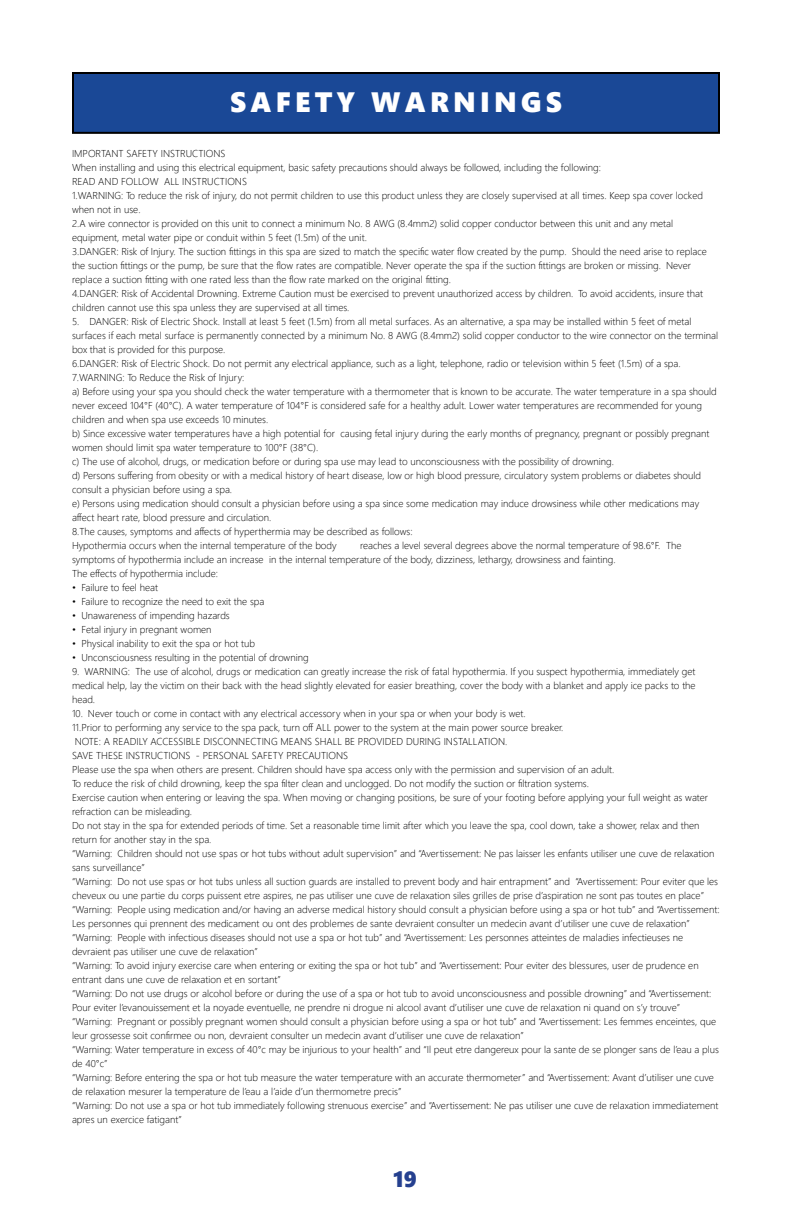
<style>
.page{position:relative;width:792px;height:1224px;background:#fff}
.page>*{position:absolute;margin:0;border:0;box-sizing:border-box;transform-origin:0 0}
.t1{font:28px "Segoe UI Black";letter-spacing:.15em;color:#fff}
.t2{font:22px "Segoe UI Black";color:#25408f}
.t3{font:300 10px/14px "Segoe UI";color:#000}
</style>
<div class="page">
<div style="left:73px;top:73px;width:646px;height:60px;background:#1a4896"></div>
<div style="left:72px;top:72px;width:648px;height:62px;border:2px solid #000"></div>
<h1 class="t1" style="left:230px;top:82px;width:333px">SAFETY WARNINGS</h1>
<p class="t3" style="left:72px;top:146px;width:636px">IMPORTANT SAFETY INSTRUCTIONS<br>When installing and using this electrical equipment, basic safety precautions should always be followed, including the following:<br>READ AND FOLLOW ALL INSTRUCTIONS<br>1.WARNING: To reduce the risk of injury, do not permit children to use this product unless they are closely supervised at all times. Keep spa cover locked when not in use.<br>2.A wire connector is provided on this unit to connect a minimum No. 8 AWG (8.4mm2) solid copper conductor between this unit and any metal equipment, metal water pipe or conduit within 5 feet (1.5m) of the unit.<br>3.DANGER: Risk of Injury. The suction fittings in this spa are sized to match the specific water flow created by the pump. Should the need arise to replace the suction fittings or the pump, be sure that the flow rates are compatible. Never operate the spa if the suction fittings are broken or missing. Never replace a suction fitting with one rated less than the flow rate marked on the original fitting.<br>4.DANGER: Risk of Accidental Drowning. Extreme Caution must be exercised to prevent unauthorized access by children. To avoid accidents, insure that children cannot use this spa unless they are supervised at all times.</p>
<p class="t3" style="left:72px;top:314px;width:648px">5. DANGER: Risk of Electric Shock. Install at least 5 feet (1.5m) from all metal surfaces. As an alternative, a spa may be installed within 5 feet of metal surfaces if each metal surface is permanently connected by a minimum No. 8 AWG (8.4mm2) solid copper conductor to the wire connector on the terminal box that is provided for this purpose.<br>6.DANGER: Risk of Electric Shock. Do not permit any electrical appliance, such as a light, telephone, radio or television within 5 feet (1.5m) of a spa.<br>7.WARNING: To Reduce the Risk of Injury:<br>a) Before using your spa you should check the water temperature with a thermometer that is known to be accurate. The water temperature in a spa should never exceed 104°F (40°C). A water temperature of 104°F is considered safe for a healthy adult. Lower water temperatures are recommended for young children and when spa use exceeds 10 minutes.<br>b) Since excessive water temperatures have a high potential for causing fetal injury during the early months of pregnancy, pregnant or possibly pregnant women should limit spa water temperature to 100°F (38°C).<br>c) The use of alcohol, drugs, or medication before or during spa use may lead to unconsciousness with the possibility of drowning.<br>d) Persons suffering from obesity or with a medical history of heart disease, low or high blood pressure, circulatory system problems or diabetes should consult a physician before using a spa.<br>e) Persons using medication should consult a physician before using a spa since some medication may induce drowsiness while other medications may affect heart rate, blood pressure and circulation.<br>8.The causes, symptoms and affects of hyperthermia may be described as follows:<br>Hypothermia occurs when the internal temperature of the body</p>
<p class="t3" style="left:72px;top:538px;width:611px;text-indent:288px">reaches a level several degrees above the normal temperature of 98.6°F. The symptoms of hypothermia include an increase in the internal temperature of the body, dizziness, lethargy, drowsiness and fainting.<br>The effects of hypothermia include:</p>
<p class="t3" style="left:72px;top:580px;width:88px">• Failure to feel heat</p>
<p class="t3" style="left:72px;top:594px;width:194px">• Failure to recognize the need to exit the spa</p>
<p class="t3" style="left:72px;top:608px;width:159px">• Unawareness of impending hazards</p>
<p class="t3" style="left:72px;top:622px;width:141px">• Fetal injury in pregnant women</p>
<p class="t3" style="left:72px;top:636px;width:185px">• Physical inability to exit the spa or hot tub</p>
<p class="t3" style="left:72px;top:650px;width:238px">• Unconsciousness resulting in the potential of drowning</p>
<p class="t3" style="left:72px;top:664px;width:625px;text-align:justify">9. WARNING: The use of alcohol, drugs or medication can greatly increase the risk of fatal hypothermia. If you suspect hypothermia, immediately get medical help, lay the victim on their back with the head slightly elevated for easier breathing, cover the body with a blanket and apply ice packs to the head.</p>
<p class="t3" style="left:72px;top:706px;width:649px">10. Never touch or come in contact with any electrical accessory when in your spa or when your body is wet.<br>11.Prior to performing any service to the spa pack, turn off ALL power to the system at the main power source breaker.<br>NOTE: A READILY ACCESSIBLE DISCONNECTING MEANS SHALL BE PROVIDED DURING INSTALLATION.<br>SAVE THESE INSTRUCTIONS - PERSONAL SAFETY PRECAUTIONS<br>Please use the spa when others are present. Children should have spa access only with the permission and supervision of an adult.<br>To reduce the risk of child drowning, keep the spa filter clean and unclogged. Do not modify the suction or filtration systems.<br>Exercise caution when entering or leaving the spa. When moving or changing positions, be sure of your footing before applying your full weight as water refraction can be misleading.<br>Do not stay in the spa for extended periods of time. Set a reasonable time limit after which you leave the spa, cool down, take a shower, relax and then return for another stay in the spa.<br>“Warning: Children should not use spas or hot tubs without adult supervision” and “Avertissement: Ne pas laisser les enfants utiliser une cuve de relaxation sans surveillance”<br>“Warning: Do not use spas or hot tubs unless all suction guards are installed to prevent body and hair entrapment” and “Avertissement: Pour eviter que les cheveux ou une partie du corps puissent etre aspires, ne pas utiliser une cuve de relaxation siles grilles de prise d’aspiration ne sont pas toutes en place” “Warning: People using medication and/or having an adverse medical history should consult a physician before using a spa or hot tub” and “Avertissement:<br>Les personnes qui prennent des medicament ou ont des problemes de sante devraient consulter un medecin avant d’utiliser une cuve de relaxation” “Warning: People with infectious diseases should not use a spa or hot tub” and “Avertissement: Les personnes atteintes de maladies infectieuses ne devraient pas utiliser une cuve de relaxation”<br>“Warning: To avoid injury exercise care when entering or exiting the spa or hot tub” and “Avertissement: Pour eviter des blessures, user de prudence en entrant dans une cuve de relaxation et en sortant”<br>“Warning: Do not use drugs or alcohol before or during the use of a spa or hot tub to avoid unconsciousness and possible drowning” and “Avertissement:<br>Pour eviter l’evanouissement et la noyade eventuelle, ne prendre ni drogue ni alcool avant d’utiliser une cuve de relaxation ni quand on s’y trouve” “Warning: Pregnant or possibly pregnant women should consult a physician before using a spa or hot tub” and “Avertissement: Les femmes enceintes, que leur grossesse soit confirmee ou non, devraient consulter un medecin avant d’utiliser une cuve de relaxation”<br>“Warning: Water temperature in excess of 40°c may be injurious to your health” and “Il peut etre dangereux pour la sante de se plonger sans de l’eau a plus de 40°c”<br>“Warning: Before entering the spa or hot tub measure the water temperature with an accurate thermometer” and “Avertissement: Avant d’utiliser une cuve de relaxation mesurer la temperature de l’eau a l’aide d’un thermometre precis”<br>“Warning: Do not use a spa or hot tub immediately following strenuous exercise” and “Avertissement: Ne pas utiliser une cuve de relaxation immediatement apres un exercice fatigant”</p>
<h2 class="t2" style="left:393px;top:1163px;width:25px">19</h2>
</div>
